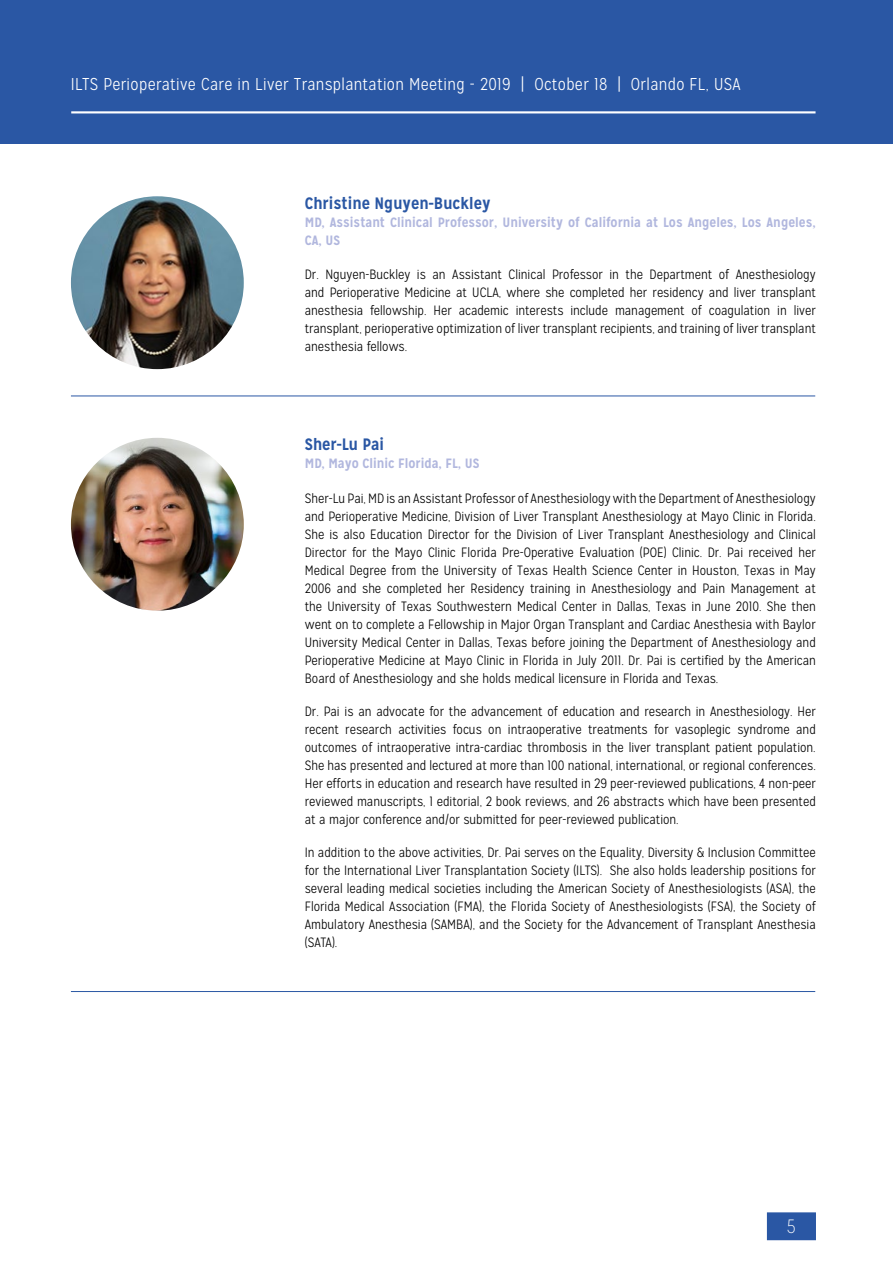
<style>
.page{position:relative;width:893px;height:1263px;background:#fff}
.page>*{position:absolute;margin:0;border:0;box-sizing:border-box;transform-origin:0 0}
.t1{font:100 19.35px "Mission Gothic";color:#fff}
.t2{font:300 17.1px "Mission Gothic";letter-spacing:.02em;color:#fff}
.t3{font:700 16.5px "Mission Gothic";color:#2a57a4}
.t4{font:300 13.5px/18px "Mission Gothic";color:#000;text-align:justify}
.t5{font:700 13.5px/18px "Mission Gothic";color:#b1b7de}
</style>
<div class="page">
<div style="left:0;top:0;width:893px;height:144px;background:#2a57a4"></div>
<div style="left:767px;top:1212px;width:49px;height:28px;background:#2a57a4"></div>
<hr style="left:71px;top:111px;width:744px;height:2px;background:#fff">
<img style="left:71px;top:196px;width:173px;height:173px;border-radius:86px">
<hr style="left:71px;top:396px;width:744px;height:1px;background:#2a57a4">
<img style="left:71px;top:438px;width:173px;height:173px;border-radius:86px">
<hr style="left:71px;top:991px;width:744px;height:1px;background:#2a57a4">
<p class="t2" style="left:71px;top:74px;width:671px">ILTS Perioperative Care in Liver Transplantation Meeting - 2019 | October 18 | Orlando FL, USA</p>
<p class="t3" style="left:305px;top:193px;width:187px">Christine Nguyen-Buckley</p>
<p class="t5" style="left:305px;top:213px;width:513px">MD, Assistant Clinical Professor, University of California at Los Angeles, Los Angeles,<br>CA, US</p>
<p class="t4" style="left:305px;top:266px;width:512px">Dr. Nguyen-Buckley is an Assistant Clinical Professor in the Department of Anesthesiology and Perioperative Medicine at UCLA, where she completed her residency and liver transplant anesthesia fellowship. Her academic interests include management of coagulation in liver transplant, perioperative optimization of liver transplant recipients, and training of liver transplant anesthesia fellows.</p>
<p class="t3" style="left:305px;top:434px;width:81px">Sher-Lu Pai</p>
<p class="t5" style="left:305px;top:455px;width:176px">MD, Mayo Clinic Florida, FL, US</p>
<p class="t4" style="left:305px;top:489px;width:513px">Sher-Lu Pai, MD is an Assistant Professor of Anesthesiology with the Department of Anesthesiology and Perioperative Medicine, Division of Liver Transplant Anesthesiology at Mayo Clinic in Florida.<br>She is also Education Director for the Division of Liver Transplant Anesthesiology and Clinical Director for the Mayo Clinic Florida Pre-Operative Evaluation (POE) Clinic. Dr. Pai received her Medical Degree from the University of Texas Health Science Center in Houston, Texas in May 2006 and she completed her Residency training in Anesthesiology and Pain Management at the University of Texas Southwestern Medical Center in Dallas, Texas in June 2010. She then went on to complete a Fellowship in Major Organ Transplant and Cardiac Anesthesia with Baylor University Medical Center in Dallas, Texas before joining the Department of Anesthesiology and Perioperative Medicine at Mayo Clinic in Florida in July 2011. Dr. Pai is certified by the American Board of Anesthesiology and she holds medical licensure in Florida and Texas.</p>
<p class="t4" style="left:305px;top:702px;width:513px">Dr. Pai is an advocate for the advancement of education and research in Anesthesiology. Her recent research activities focus on intraoperative treatments for vasoplegic syndrome and outcomes of intraoperative intra-cardiac thrombosis in the liver transplant patient population.<br>She has presented and lectured at more than 100 national, international, or regional conferences.<br>Her efforts in education and research have resulted in 29 peer-reviewed publications, 4 non-peer reviewed manuscripts, 1 editorial, 2 book reviews, and 26 abstracts which have been presented at a major conference and/or submitted for peer-reviewed publication.</p>
<p class="t4" style="left:305px;top:843px;width:513px">In addition to the above activities, Dr. Pai serves on the Equality, Diversity &amp; Inclusion Committee for the International Liver Transplantation Society (ILTS). She also holds leadership positions for several leading medical societies including the American Society of Anesthesiologists (ASA), the Florida Medical Association (FMA), the Florida Society of Anesthesiologists (FSA), the Society of Ambulatory Anesthesia (SAMBA), and the Society for the Advancement of Transplant Anesthesia (SATA).</p>
<h1 class="t1" style="left:787px;top:1215px;width:10px">5</h1>
</div>
